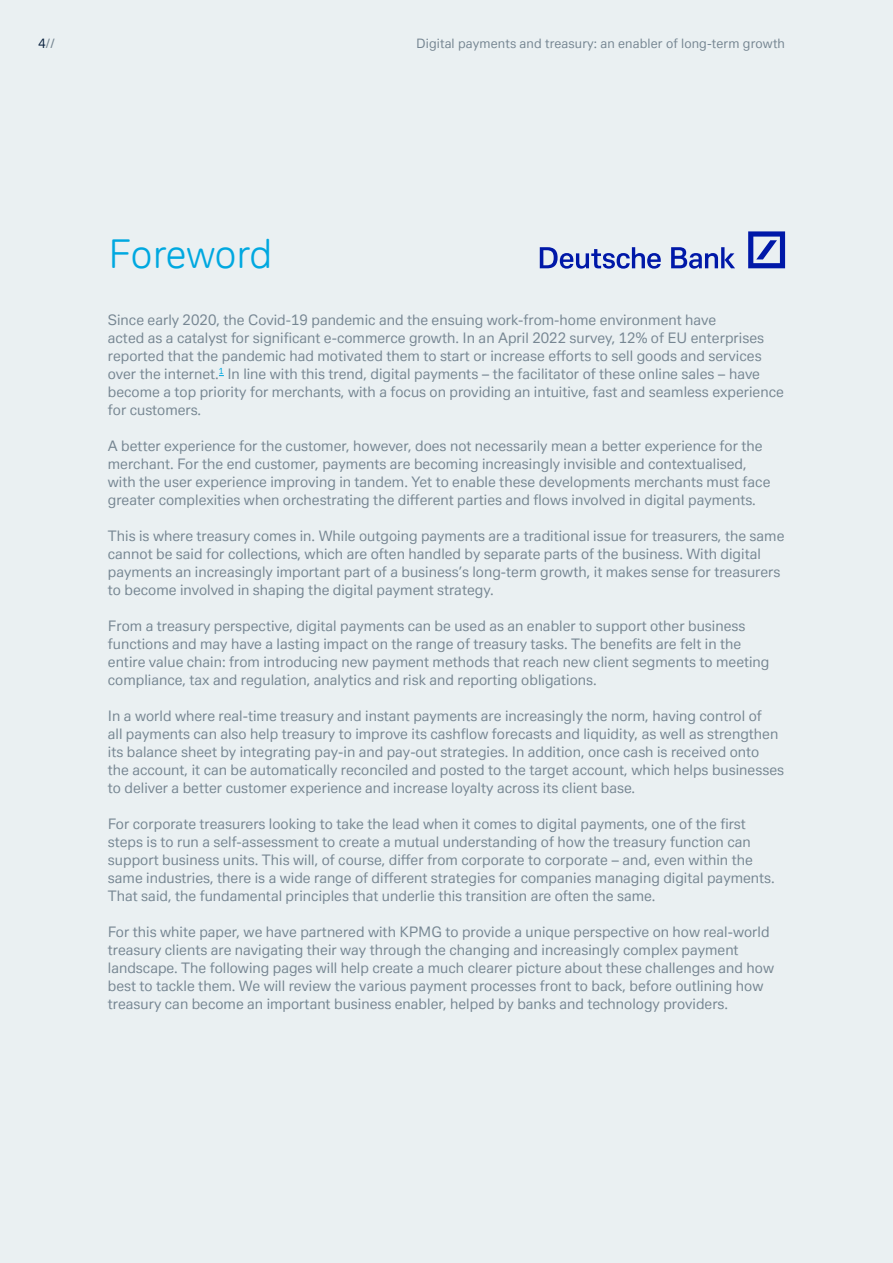
<style>
.page{position:relative;width:893px;height:1263px;background:#eaf0f2}
.page>*{position:absolute;margin:0;border:0;box-sizing:border-box;transform-origin:0 0}
.t1{font:39px "Deutsche Bank Display";letter-spacing:-.005em;color:#00a8e0}
.t2{font:14.25px/18px "Deutsche Bank Text";color:#768692}
.t3{font:12.75px "Deutsche Bank Text";letter-spacing:.01em;color:#768692}
.s1{color:#0c2340}
</style>
<div class="page">
<svg style="left:748px;top:231px;width:37px;height:37px"></svg>
<svg style="left:540px;top:247px;width:121px;height:22px"></svg>
<svg style="left:671px;top:247px;width:64px;height:22px"></svg>
<p class="t3" style="left:38px;top:35px;width:18px"><span class="s1">4</span>//</p>
<p class="t3" style="left:416px;top:35px;width:370px">Digital payments and treasury: an enabler of long-term growth</p>
<h1 class="t1" style="left:108px;top:230px;width:166px">Foreword</h1>
<p class="t2" style="left:108px;top:311px;width:677px">Since early 2020, the Covid-19 pandemic and the ensuing work-from-home environment have<br>acted as a catalyst for significant e-commerce growth. In an April 2022 survey, 12% of EU enterprises reported that the pandemic had motivated them to start or increase efforts to sell goods and services over the internet.<sup>1</sup> In line with this trend, digital payments – the facilitator of these online sales – have become a top priority for merchants, with a focus on providing an intuitive, fast and seamless experience for customers.</p>
<p class="t2" style="left:108px;top:437px;width:664px">A better experience for the customer, however, does not necessarily mean a better experience for the merchant. For the end customer, payments are becoming increasingly invisible and contextualised, with the user experience improving in tandem. Yet to enable these developments merchants must face greater complexities when orchestrating the different parties and flows involved in digital payments.</p>
<p class="t2" style="left:108px;top:527px;width:678px">This is where treasury comes in. While outgoing payments are a traditional issue for treasurers, the same cannot be said for collections, which are often handled by separate parts of the business. With digital payments an increasingly important part of a business’s long-term growth, it makes sense for treasurers to become involved in shaping the digital payment strategy.</p>
<p class="t2" style="left:108px;top:617px;width:663px">From a treasury perspective, digital payments can be used as an enabler to support other business functions and may have a lasting impact on the range of treasury tasks. The benefits are felt in the entire value chain: from introducing new payment methods that reach new client segments to meeting compliance, tax and regulation, analytics and risk and reporting obligations.</p>
<p class="t2" style="left:108px;top:707px;width:678px">In a world where real-time treasury and instant payments are increasingly the norm, having control of<br>all payments can also help treasury to improve its cashflow forecasts and liquidity, as well as strengthen its balance sheet by integrating pay-in and pay-out strategies. In addition, once cash is received onto<br>the account, it can be automatically reconciled and posted to the target account, which helps businesses to deliver a better customer experience and increase loyalty across its client base.</p>
<p class="t2" style="left:108px;top:815px;width:668px">For corporate treasurers looking to take the lead when it comes to digital payments, one of the first steps is to run a self-assessment to create a mutual understanding of how the treasury function can support business units. This will, of course, differ from corporate to corporate – and, even within the same industries, there is a wide range of different strategies for companies managing digital payments.<br>That said, the fundamental principles that underlie this transition are often the same.</p>
<p class="t2" style="left:108px;top:923px;width:668px">For this white paper, we have partnered with KPMG to provide a unique perspective on how real-world treasury clients are navigating their way through the changing and increasingly complex payment landscape. The following pages will help create a much clearer picture about these challenges and how best to tackle them. We will review the various payment processes front to back, before outlining how treasury can become an important business enabler, helped by banks and technology providers.</p>
</div>
